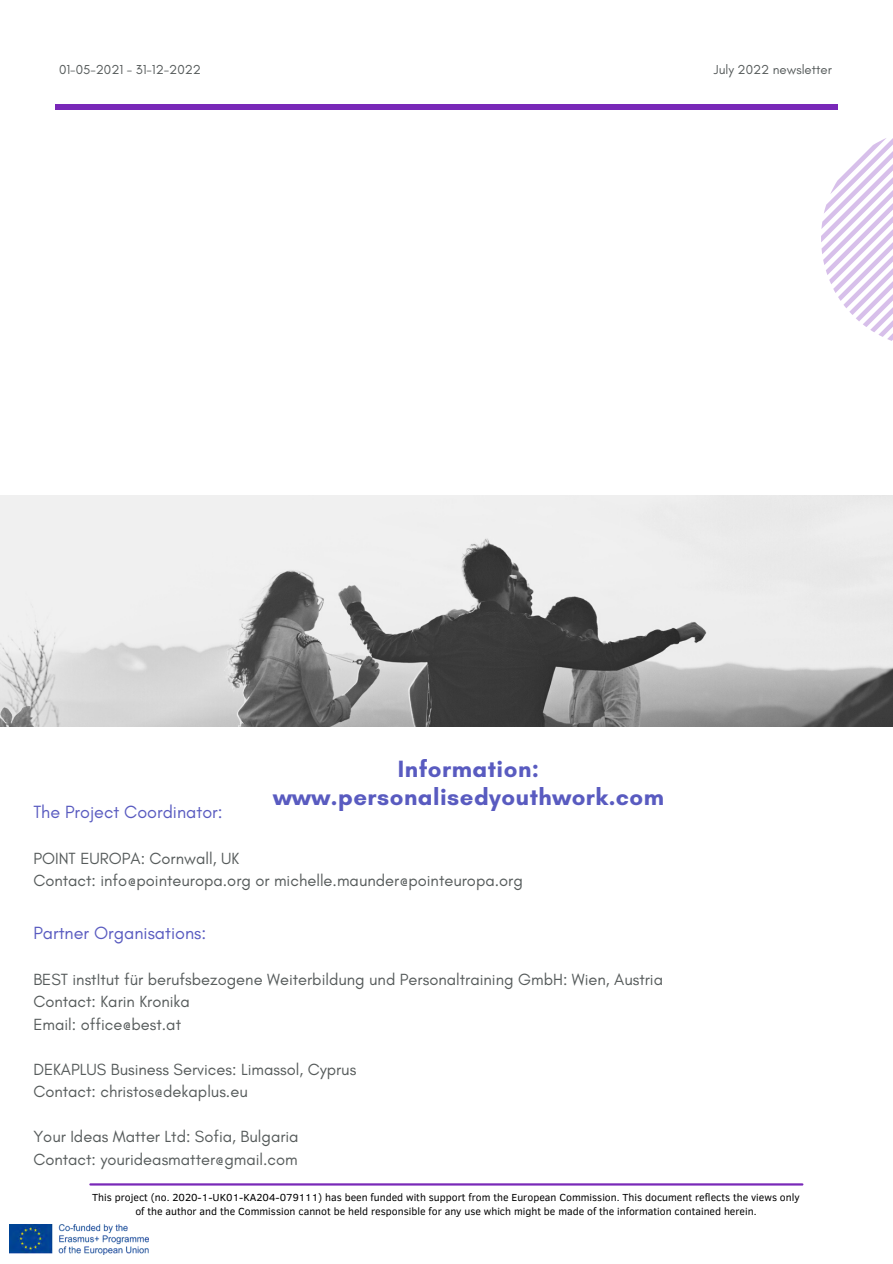
<style>
.page{position:relative;width:893px;height:1264px;background:#fff}
.page>*{position:absolute;margin:0;border:0;box-sizing:border-box;transform-origin:0 0}
.t1{font:700 24px/28px "Glacial Indifference";letter-spacing:.02em;color:#595bc0;text-align:center}
.t2{font:18px "Glacial Indifference";color:#595bc0}
.t3{font:16.5px/22.5px "Glacial Indifference";color:#565b5b}
.t4{font:13.2px "Glacial Indifference";color:#565b5b}
.t5{font:10.5px/14px "Clear Sans";color:#000;text-align:center}
</style>
<div class="page">
<img style="left:0;top:495px;width:892px;height:231px">
<div style="left:55px;top:104px;width:782px;height:6px;background:#7928b8"></div>
<svg style="left:821px;top:138px;width:71px;height:203px"></svg>
<img style="left:10px;top:1224px;width:138px;height:30px">
<hr style="left:90px;top:1183px;width:712px;height:2px;background:#7928b8">
<p class="t4" style="left:59px;top:61px;width:143px">01-05-2021 - 31-12-2022</p>
<p class="t4" style="left:713px;top:61px;width:119px">July 2022 newsletter</p>
<h1 class="t1" style="left:273px;top:754px;width:392px">Information: www.personalisedyouthwork.com</h1>
<p class="t2" style="left:33px;top:800px;width:191px">The Project Coordinator:</p>
<p class="t3" style="left:33px;top:847px;width:491px">POINT EUROPA: Cornwall, UK<br>Contact: info@pointeuropa.org or michelle.maunder@pointeuropa.org</p>
<p class="t2" style="left:33px;top:921px;width:174px">Partner Organisations:</p>
<p class="t3" style="left:33px;top:967px;width:631px">BEST instItut für berufsbezogene Weiterbildung und Personaltraining GmbH: Wien, Austria<br>Contact: Karin Kronika<br>Email: office@best.at</p>
<p class="t3" style="left:33px;top:1057px;width:324px">DEKAPLUS Business Services: Limassol, Cyprus<br>Contact: christos@dekaplus.eu</p>
<p class="t3" style="left:33px;top:1125px;width:267px">Your Ideas Matter Ltd: Sofia, Bulgaria<br>Contact: yourideasmatter@gmail.com</p>
<p class="t5" style="left:92px;top:1189px;width:709px">This project (no. 2020-1-UK01-KA204-079111) has been funded with support from the European Commission. This document reflects the views only of the author and the Commission cannot be held responsible for any use which might be made of the information contained herein.</p>
</div>
